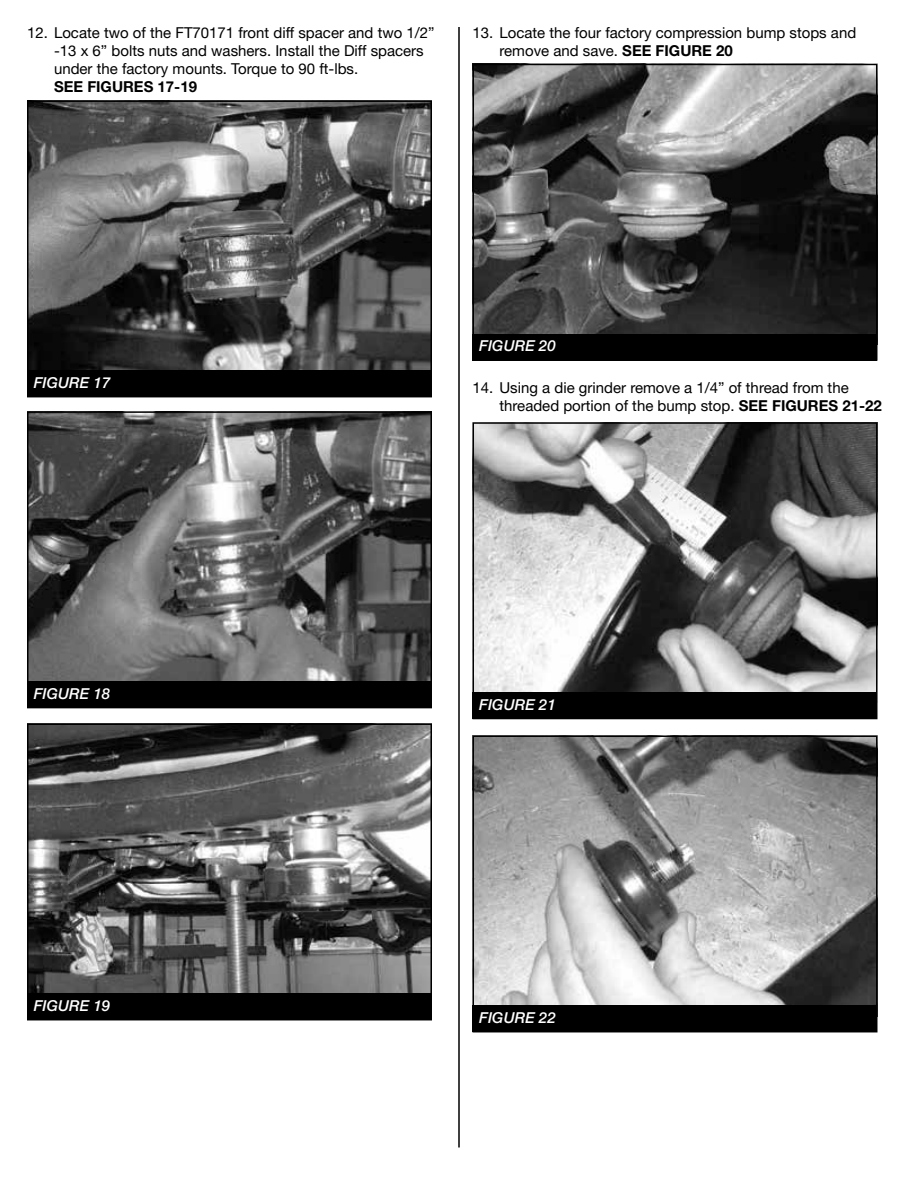
<style>
.page{position:relative;width:918px;height:1188px;background:#fff}
.page>*{position:absolute;margin:0;border:0;box-sizing:border-box;transform-origin:0 0}
.t1{font:15px/18px "Helvetica Neue LT Std";color:#000}
.t2{font:italic 500 15px "Helvetica Neue LT Std";color:#fff}
.t3{font:700 15px "Helvetica Neue LT Std";color:#000}
.s1{font-weight:700}
</style>
<div class="page">
<hr style="left:458px;top:27px;width:2px;height:1121px;background:#000">
<img style="left:30px;top:103px;width:399px;height:267px">
<div style="left:27px;top:100px;width:405px;height:297px;border:2px solid #000"></div>
<div style="left:27px;top:370px;width:405px;height:27px;background:#000"></div>
<img style="left:30px;top:414px;width:399px;height:267px">
<div style="left:27px;top:411px;width:405px;height:297px;border:2px solid #000"></div>
<div style="left:27px;top:681px;width:405px;height:27px;background:#000"></div>
<img style="left:30px;top:726px;width:399px;height:267px">
<div style="left:27px;top:723px;width:405px;height:297px;border:2px solid #000"></div>
<div style="left:27px;top:993px;width:405px;height:27px;background:#000"></div>
<img style="left:475px;top:67px;width:400px;height:267px">
<div style="left:472px;top:64px;width:406px;height:297px;border:2px solid #000"></div>
<div style="left:472px;top:334px;width:406px;height:27px;background:#000"></div>
<img style="left:475px;top:425px;width:400px;height:267px">
<div style="left:472px;top:422px;width:406px;height:297px;border:2px solid #000"></div>
<div style="left:472px;top:692px;width:406px;height:27px;background:#000"></div>
<img style="left:475px;top:738px;width:400px;height:267px">
<div style="left:472px;top:735px;width:406px;height:297px;border:2px solid #000"></div>
<div style="left:472px;top:1005px;width:406px;height:27px;background:#000"></div>
<p class="t1" style="left:54px;top:23px;width:382px;text-indent:-27px">12. Locate two of the FT70171 front diff spacer and two 1/2” -13 x 6” bolts nuts and washers. Install the Diff spacers under the factory mounts. Torque to 90 ft-lbs.</p>
<p class="t3" style="left:54px;top:77px;width:145px">SEE FIGURES 17-19</p>
<p class="t1" style="left:499px;top:23px;width:358px;text-indent:-27px">13. Locate the four factory compression bump stops and remove and save. <span class="s1">SEE FIGURE 20</span></p>
<p class="t2" style="left:34px;top:374px;width:78px">FIGURE 17</p>
<p class="t2" style="left:479px;top:337px;width:78px">FIGURE 20</p>
<p class="t1" style="left:499px;top:379px;width:384px;text-indent:-27px">14. Using a die grinder remove a 1/4” of thread from the threaded portion of the bump stop. <span class="s1">SEE FIGURES 21-22</span></p>
<p class="t2" style="left:34px;top:685px;width:78px">FIGURE 18</p>
<p class="t2" style="left:479px;top:696px;width:78px">FIGURE 21</p>
<p class="t2" style="left:34px;top:997px;width:78px">FIGURE 19</p>
<p class="t2" style="left:479px;top:1009px;width:78px">FIGURE 22</p>
</div>
